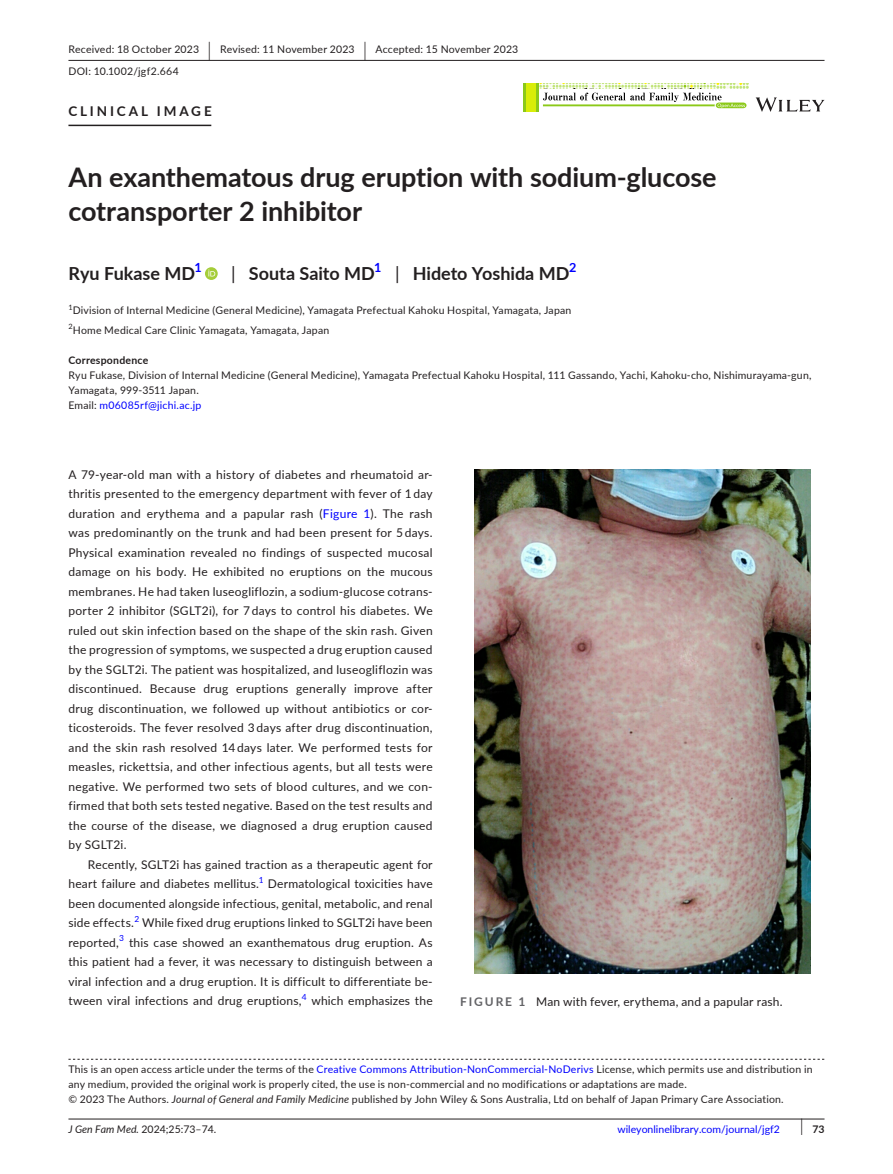
<style>
.page{position:relative;width:893px;height:1174px;background:#fff}
.page>*{position:absolute;margin:0;border:0;box-sizing:border-box;transform-origin:0 0}
.t1{font:700 27px/34.5px "Lato";letter-spacing:-.005em;color:#231f20}
.t2{font:700 18px "Lato";color:#231f20}
.t3{font:700 13.5px "Lato";letter-spacing:.21em;color:#231f20}
.t4{font:700 12.6px "Lato";color:#00f}
.t5{font:12px/19.5px "Lato";letter-spacing:.015em;color:#231f20;text-align:justify}
.t6{font:10.5px/15px "Lato";letter-spacing:.02em;color:#231f20}
.t7{font:10.5px "Lato";color:#00f}
.t8{font:10.5px "Lato";color:#231f20}
.t9{font:700 10.5px "Lato";letter-spacing:.02em;color:#231f20}
.t10{font:8.4px "Lato";color:#00f}
.t11{font:7.35px "Lato";color:#231f20}
.s1{font-size:19.65px}
.s2{font-weight:400}
.s3{color:#00f}
.s4{font-weight:700;color:#636366}
.s5{font-style:italic}
.s6{font-size:17.4px;color:#231f20}
.s7{font-weight:700;color:#231f20}
</style>
<div class="page">
<hr style="left:68px;top:1118px;width:756px;height:1px;background:#231f20">
<svg style="left:756px;top:97px;width:68px;height:15px"></svg>
<svg style="left:543px;top:93px;width:203px;height:15px"></svg>
<img style="left:540px;top:83px;width:208px;height:5px">
<div style="left:523px;top:83px;width:16px;height:29px;background:#8cc919"></div>
<div style="left:526px;top:83px;width:10px;height:29px;background:#d9ed09"></div>
<hr style="left:68px;top:60px;width:756px;height:1px;background:#231f20">
<hr style="left:68px;top:125px;width:143px;height:1px;background:#231f20">
<svg style="left:205px;top:267px;width:13px;height:13px"></svg>
<svg style="left:208px;top:269px;width:7px;height:7px"></svg>
<svg style="left:68px;top:1058px;width:756px;height:1px"></svg>
<img style="left:474px;top:470px;width:336px;height:503px">
<p class="t6" style="left:68px;top:38px;width:451px;line-height:21.8px">Received: 18 October 2023 <span class="s1">|</span> Revised: 11 November 2023 <span class="s1">|</span> Accepted: 15 November 2023<br>DOI: 10.1002/jgf2.664</p>
<p class="t3" style="left:68px;top:101px;width:145px">CLINICAL IMAGE</p>
<h1 class="t1" style="left:68px;top:159px;width:650px">An exanthematous drug eruption with sodium-glucose cotransporter 2 inhibitor</h1>
<h2 class="t2" style="left:68px;top:260px;width:128px">Ryu Fukase MD</h2>
<p class="t4" style="left:195px;top:258px;width:9px">1</p>
<h2 class="t2" style="left:231px;top:260px;width:145px"><span class="s2">|</span> Souta Saito MD</h2>
<p class="t4" style="left:374px;top:258px;width:9px">1</p>
<h2 class="t2" style="left:395px;top:260px;width:176px"><span class="s2">|</span> Hideto Yoshida MD</h2>
<p class="t4" style="left:569px;top:258px;width:9px">2</p>
<p class="t11" style="left:68px;top:302px;width:6px">1</p>
<p class="t6" style="left:73px;top:303px;width:500px">Division of Internal Medicine (General Medicine), Yamagata Prefectual Kahoku Hospital, Yamagata, Japan</p>
<p class="t11" style="left:68px;top:321px;width:6px">2</p>
<p class="t6" style="left:73px;top:322px;width:258px">Home Medical Care Clinic Yamagata, Yamagata, Japan</p>
<p class="t9" style="left:68px;top:352px;width:81px">Correspondence</p>
<p class="t6" style="left:68px;top:367px;width:744px">Ryu Fukase, Division of Internal Medicine (General Medicine), Yamagata Prefectual Kahoku Hospital, 111 Gassando, Yachi, Kahoku-cho, Nishimurayama-gun,<br>Yamagata, 999-3511 Japan.<br>Email: <span class="s3">m06085rf@jichi.ac.jp</span></p>
<p class="t5" style="left:68px;top:464px;width:366px">A 79-year-old man with a history of diabetes and rheumatoid ar&shy;thritis presented to the emergency department with fever of 1 day duration and erythema and a papular rash (<span class="s3">Figure 1</span>). The rash was predominantly on the trunk and had been present for 5 days.<br>Physical examination revealed no findings of suspected mucosal damage on his body. He exhibited no eruptions on the mucous membranes. He had taken luseogliflozin, a sodium-glucose cotrans&shy;porter 2 inhibitor (SGLT2i), for 7 days to control his diabetes. We ruled out skin infection based on the shape of the skin rash. Given the progression of symptoms, we suspected a drug eruption caused by the SGLT2i. The patient was hospitalized, and luseogliflozin was discontinued. Because drug eruptions generally improve after drug discontinuation, we followed up without antibiotics or cor&shy;ticosteroids. The fever resolved 3 days after drug discontinuation, and the skin rash resolved 14 days later. We performed tests for measles, rickettsia, and other infectious agents, but all tests were negative. We performed two sets of blood cultures, and we con&shy;firmed that both sets tested negative. Based on the test results and the course of the disease, we diagnosed a drug eruption caused by SGLT2i.</p>
<p class="t5" style="left:68px;top:854px;width:366px;text-indent:20px">Recently, SGLT2i has gained traction as a therapeutic agent for heart failure and diabetes mellitus.<sup>1</sup> Dermatological toxicities have been documented alongside infectious, genital, metabolic, and renal side effects.</p>
<p class="t10" style="left:134px;top:913px;width:6px">2</p>
<p class="t5" style="left:142px;top:912px;width:292px">While fixed drug eruptions linked to SGLT2i have been</p>
<p class="t5" style="left:68px;top:932px;width:52px">reported,</p>
<p class="t10" style="left:119px;top:932px;width:6px">3</p>
<p class="t5" style="left:68px;top:932px;width:366px;text-indent:61px">this case showed an exanthematous drug eruption. As this patient had a fever, it was necessary to distinguish between a viral infection and a drug eruption. It is difficult to differentiate be&shy;tween viral infections and drug eruptions,<sup>4</sup> which emphasizes the</p>
<p class="t5" style="left:460px;top:991px;width:324px"><span class="s4">FIGURE 1</span> Man with fever, erythema, and a papular rash.</p>
<p class="t6" style="left:68px;top:1061px;width:746px">This is an open access article under the terms of the <span class="s3">Creative Commons Attribution-NonCommercial-NoDerivs</span> License, which permits use and distribution in any medium, provided the original work is properly cited, the use is non-commercial and no modifications or adaptations are made.<br>© 2023 The Authors. <span class="s5">Journal of General and Family Medicine</span> published by John Wiley &amp; Sons Australia, Ltd on behalf of Japan Primary Care Association.</p>
<p class="t8" style="left:68px;top:1121px;width:149px"><span class="s5">J Gen Fam Med.</span> 2024;25:73–74.</p>
<p class="t7" style="left:617px;top:1121px;width:209px">wileyonlinelibrary.com/journal/jgf2 <span class="s6">|</span> <span class="s7">73</span></p>
</div>
